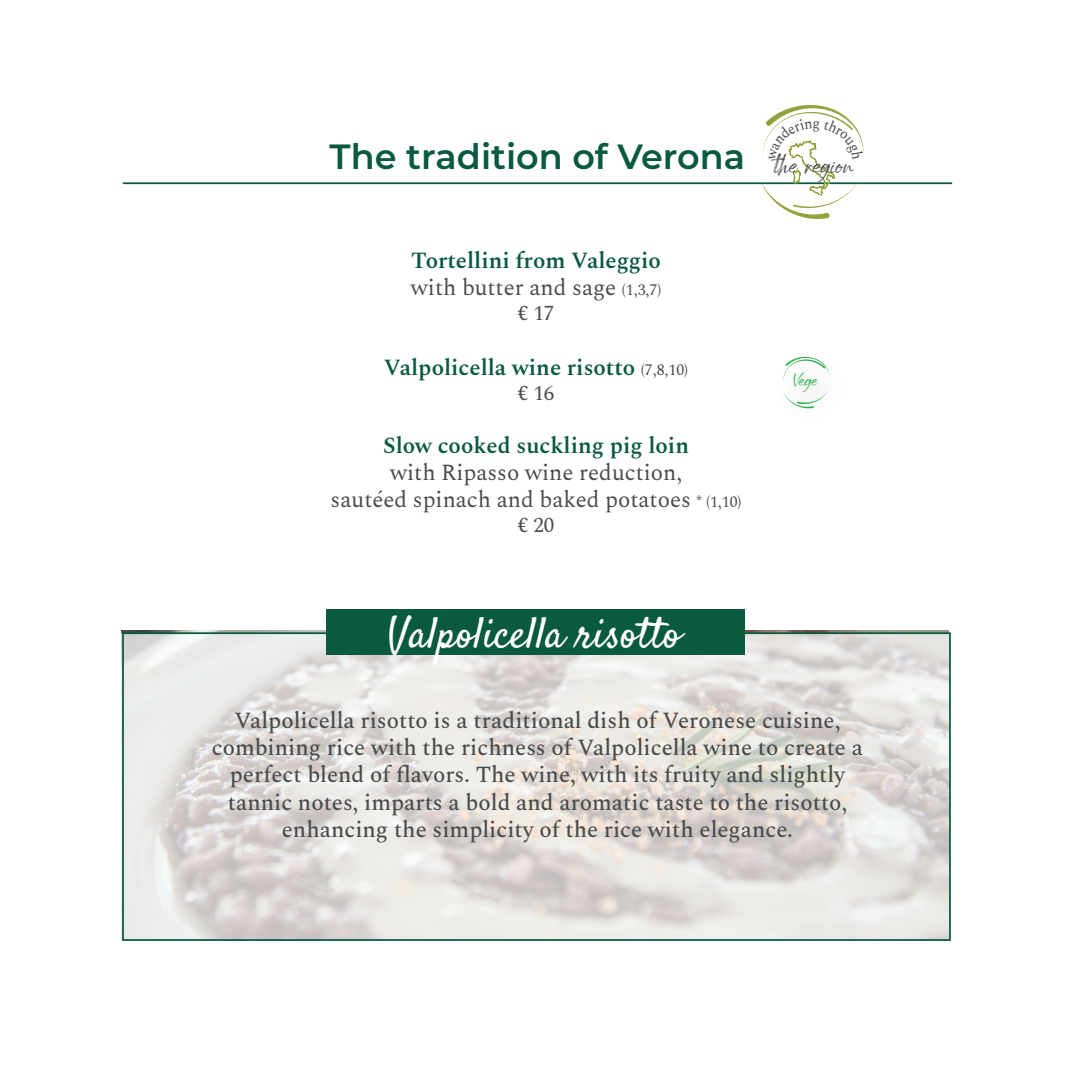
<style>
.page{position:relative;width:1072px;height:1072px;background:#fff}
.page>*{position:absolute;margin:0;border:0;box-sizing:border-box;transform-origin:0 0}
.t1{font:43.75px "Satisfy";color:#fff}
.t2{font:600 35px "Montserrat";color:#0a5941}
.t3{font:24.32px "Spartwell";color:#4a4b4b}
.t4{font:500 22.75px/27.3px "Spectral";color:#494b4b;text-align:center}
.t5{font:600 22.75px/27.3px "Spectral";color:#0a5941}
.t6{font:22.75px/27.3px "Spectral";color:#494b4b;text-align:center}
.t7{font:21px "Spectral";color:#494b4b}
.t8{font:17.32px "Spartwell";color:#2eae4a}
.s1{font-weight:400;color:#494b4b}
.s2{font-weight:400;font-size:15.75px;color:#494b4b}
.s3{font-size:15.75px}
</style>
<div class="page">
<svg style="left:121px;top:633px;width:826px;height:307px;background:#e3e0dd"></svg>
<hr style="left:123px;top:182px;width:829px;height:2px;background:#0a5941">
<div style="left:122px;top:632px;width:828px;height:308px;border:2px solid #0a5941"></div>
<div style="left:326px;top:610px;width:418px;height:45px;background:#0a5941"></div>
<svg style="left:783px;top:356px;width:47px;height:25px"></svg>
<svg style="left:783px;top:390px;width:45px;height:19px"></svg>
<svg style="left:760px;top:105px;width:104px;height:114px"></svg>
<h2 class="t2" style="left:329px;top:132px;width:417px">The tradition of Verona</h2>
<p class="t5" style="left:411px;top:245px;width:252px">Tortellini from Valeggio <span class="s1">with butter and sage</span> <span class="s2">(1,3,7)</span></p>
<p class="t7" style="left:517px;top:298px;width:38px">€ 17</p>
<p class="t5" style="left:384px;top:352px;width:306px">Valpolicella wine risotto <span class="s2">(7,8,10)</span></p>
<p class="t7" style="left:517px;top:378px;width:38px">€ 16</p>
<p class="t5" style="left:383px;top:430px;width:307px">Slow cooked suckling pig loin</p>
<p class="t6" style="left:330px;top:457px;width:412px">with Ripasso wine reduction,<br>sautéed spinach and baked potatoes <span class="s3">* (1,10)</span></p>
<p class="t7" style="left:517px;top:510px;width:38px">€ 20</p>
<p class="t3" style="left:774px;top:149px;width:81px">the region</p>
<p class="t8" style="left:793px;top:369px;width:25px">Vege</p>
<h1 class="t1" style="left:387px;top:606px;width:295px">Valpolicella risotto</h1>
<p class="t4" style="left:212px;top:704px;width:652px">Valpolicella risotto is a traditional dish of Veronese cuisine, combining rice with the richness of Valpolicella wine to create a perfect blend of flavors. The wine, with its fruity and slightly tannic notes, imparts a bold and aromatic taste to the risotto, enhancing the simplicity of the rice with elegance.</p>
</div>
